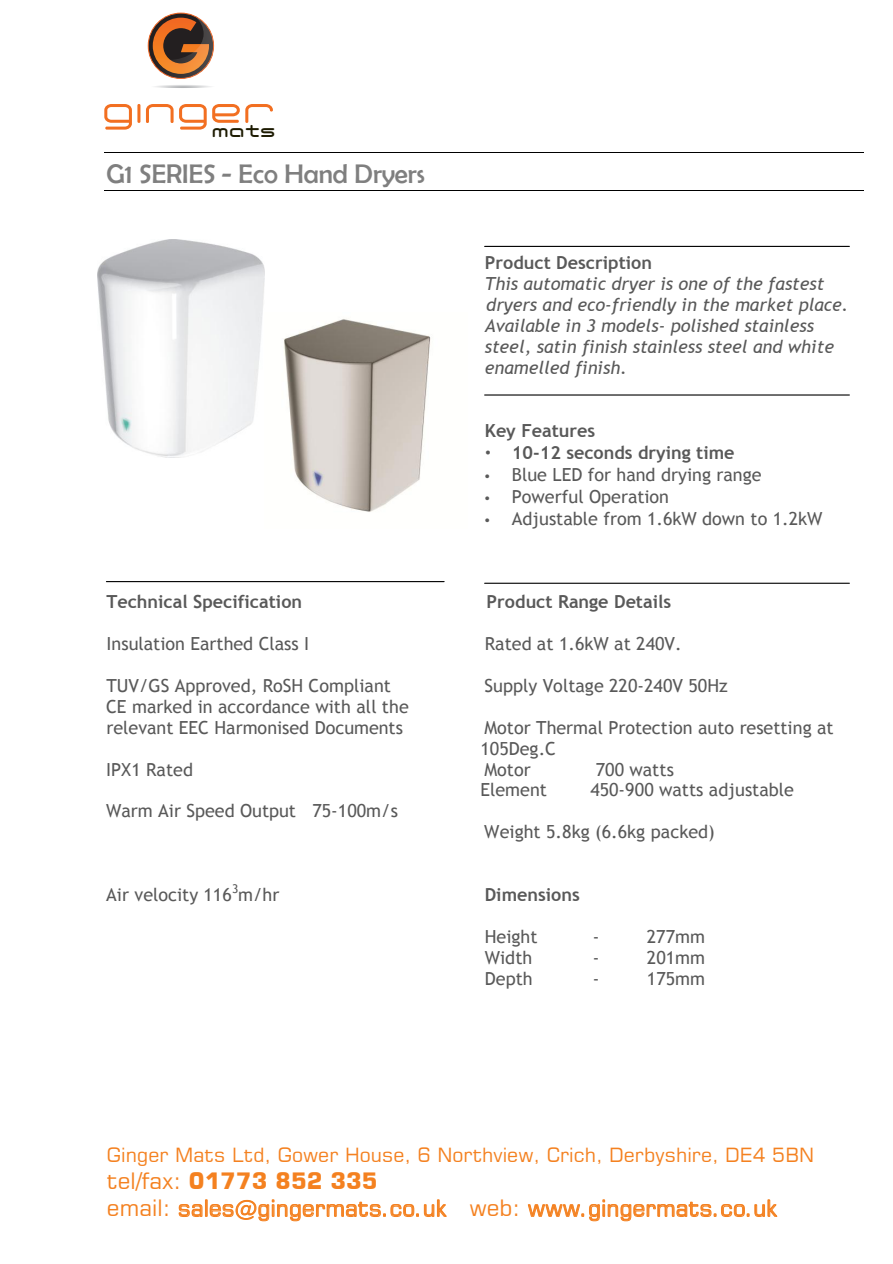
<style>
.page{position:relative;width:893px;height:1264px;background:#fff}
.page>*{position:absolute;margin:0;border:0;box-sizing:border-box;transform-origin:0 0}
.t1{font:27px "Berlin Sans FB";color:#7f7f7f}
.t2{font:22.5px/27px "Square 721 BT";color:#f48120}
.t3{font:19.5px "Square 721 BT";color:#f48120}
.t4{font:18px/20.9px "Trebuchet MS";color:#595959}
.t5{font:italic 18px/21px "Trebuchet MS";color:#595959}
.t6{font:700 18px "Trebuchet MS";color:#595959}
.t7{font:700 16.2px "Phat";color:#1c1a00}
.t8{font:12px "Trebuchet MS";color:#595959}
.s1{font-family:"Helvetica";font-weight:400}
.s2{font-family:"Myriad Pro"}
.s3{font-weight:700}
</style>
<div class="page">
<hr style="left:104px;top:152px;width:759px;height:1px;background:#000">
<hr style="left:104px;top:190px;width:759px;height:1px;background:#000">
<hr style="left:484px;top:246px;width:365px;height:1px;background:#000">
<hr style="left:484px;top:394px;width:365px;height:1px;background:#000">
<hr style="left:484px;top:582px;width:365px;height:1px;background:#000">
<hr style="left:106px;top:581px;width:338px;height:1px;background:#000">
<img style="left:97px;top:239px;width:167px;height:219px">
<img style="left:284px;top:319px;width:147px;height:193px">
<svg style="left:178px;top:1199px;width:269px;height:22px"></svg>
<svg style="left:527px;top:1199px;width:251px;height:22px"></svg>
<svg style="left:148px;top:16px;width:67px;height:72px"></svg>
<svg style="left:104px;top:104px;width:36px;height:26px"></svg>
<svg style="left:146px;top:104px;width:27px;height:19px"></svg>
<svg style="left:179px;top:104px;width:94px;height:26px"></svg>
<p class="t7" style="left:213px;top:119px;width:64px">mats</p>
<h1 class="t1" style="left:106px;top:159px;width:320px">G1 SERIES - Eco Hand Dryers</h1>
<p class="t6" style="left:485px;top:251px;width:169px">Product Description</p>
<p class="t5" style="left:485px;top:273px;width:365px">This automatic dryer is one of the fastest dryers and eco-friendly in the market place.<br>Available in 3 models- polished stainless steel, satin finish stainless steel and white enamelled finish.</p>
<p class="t6" style="left:485px;top:419px;width:112px">Key Features</p>
<p class="t6" style="left:485px;top:441px;width:251px"><span class="s1">•</span> 10-12 seconds drying time</p>
<p class="t4" style="left:485px;top:464px;width:278px"><span class="s2">•</span> Blue LED for hand drying range</p>
<p class="t4" style="left:485px;top:486px;width:186px"><span class="s2">•</span> Powerful Operation</p>
<p class="t4" style="left:485px;top:508px;width:339px"><span class="s2">•</span> Adjustable from 1.6kW down to 1.2kW</p>
<p class="t6" style="left:106px;top:590px;width:197px">Technical Specification</p>
<p class="t6" style="left:486px;top:590px;width:186px">Product Range Details</p>
<p class="t4" style="left:106px;top:633px;width:204px">Insulation Earthed Class I</p>
<p class="t4" style="left:484px;top:633px;width:198px">Rated at 1.6kW at 240V.</p>
<p class="t4" style="left:106px;top:675px;width:286px">TUV/GS Approved, RoSH Compliant</p>
<p class="t4" style="left:484px;top:675px;width:244px">Supply Voltage 220-240V 50Hz</p>
<p class="t4" style="left:106px;top:696px;width:304px">CE marked in accordance with all the relevant EEC Harmonised Documents</p>
<p class="t4" style="left:480px;top:717px;width:354px">Motor Thermal Protection auto resetting at<br>105Deg.C</p>
<p class="t4" style="left:106px;top:758px;width:88px">IPX1 Rated</p>
<p class="t4" style="left:484px;top:758px;width:48px">Motor</p>
<p class="t4" style="left:595px;top:758px;width:80px">700 watts</p>
<p class="t4" style="left:480px;top:779px;width:68px">Element</p>
<p class="t4" style="left:590px;top:779px;width:205px">450-900 watts adjustable</p>
<p class="t4" style="left:106px;top:800px;width:293px">Warm Air Speed Output 75-100m/s</p>
<p class="t4" style="left:484px;top:821px;width:232px">Weight 5.8kg (6.6kg packed)</p>
<p class="t8" style="left:232px;top:881px;width:8px">3</p>
<p class="t6" style="left:484px;top:883px;width:97px">Dimensions</p>
<p class="t4" style="left:485px;top:926px;width:54px">Height</p>
<p class="t4" style="left:593px;top:926px;width:8px">-</p>
<p class="t4" style="left:647px;top:926px;width:59px">277mm</p>
<p class="t4" style="left:485px;top:947px;width:49px">Width</p>
<p class="t4" style="left:593px;top:947px;width:8px">-</p>
<p class="t4" style="left:647px;top:947px;width:59px">201mm</p>
<p class="t4" style="left:485px;top:967px;width:49px">Depth</p>
<p class="t4" style="left:592px;top:967px;width:8px">-</p>
<p class="t4" style="left:647px;top:967px;width:59px">175mm</p>
<p class="t4" style="left:106px;top:884px;width:175px">Air velocity 116 m/hr</p>
<p class="t3" style="left:107px;top:1142px;width:708px">Ginger Mats Ltd, Gower House, 6 Northview, Crich, Derbyshire, DE4 5BN</p>
<p class="t2" style="left:107px;top:1167px;width:671px">tel/fax: <span class="s3">01773 852 335<br></span>email: sales@gingermats.co.uk web: www.gingermats.co.uk</p>
</div>
